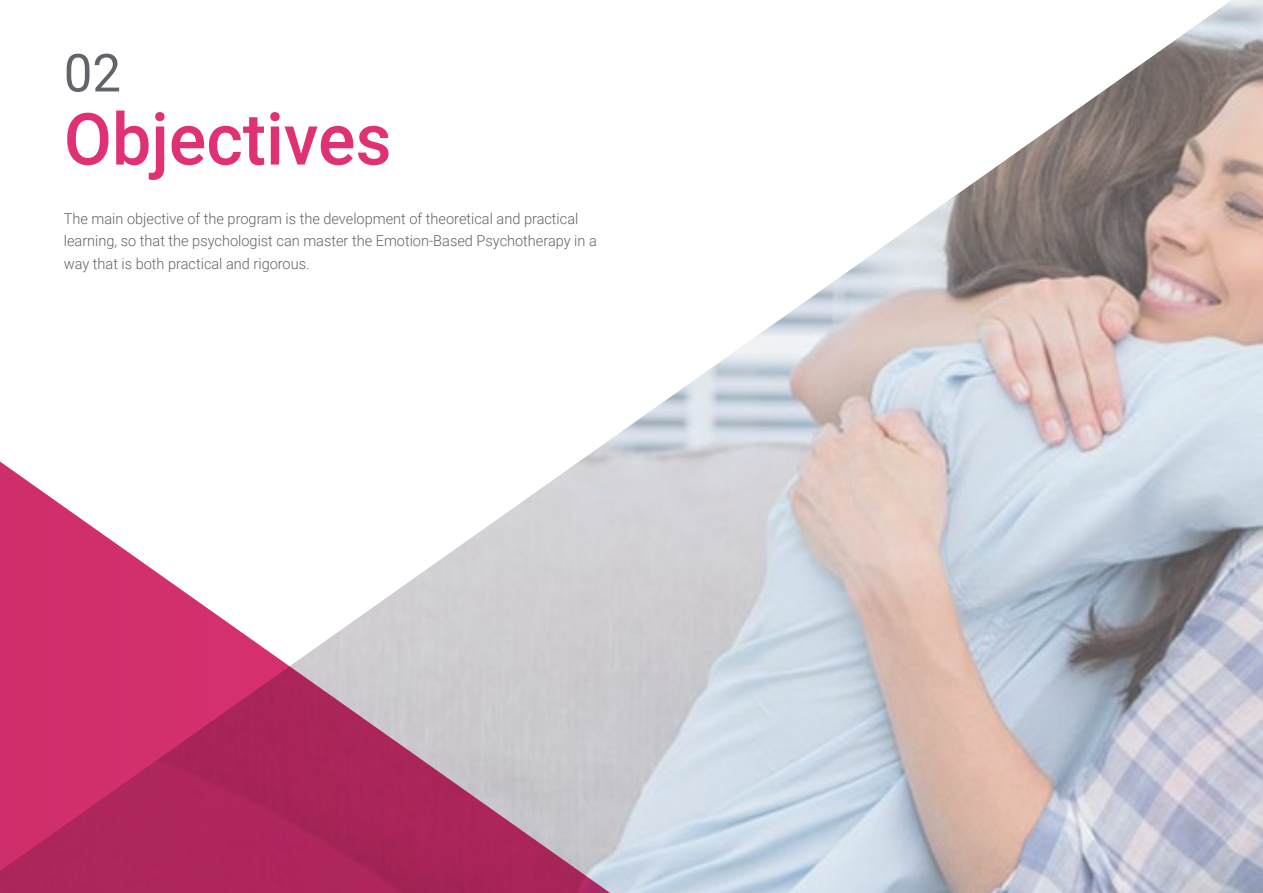
<style>
.page{position:relative;width:1263px;height:893px;background:#fff}
.page>*{position:absolute;margin:0;border:0;box-sizing:border-box;transform-origin:0 0}
.t1{font:500 72px "Roboto";color:#df3174}
.t2{font:52.5px "Roboto";color:#61646a}
.t3{font:300 15px/22.5px "Roboto";color:#61646a}
</style>
<div class="page">
<img style="left:601px;top:0;width:662px;height:893px">
<svg style="left:0;top:446px;width:640px;height:447px"></svg>
<h2 class="t2" style="left:64px;top:36px;width:59px">02</h2>
<h1 class="t1" style="left:64px;top:89px;width:329px">Objectives</h1>
<p class="t3" style="left:64px;top:207px;width:535px">The main objective of the program is the development of theoretical and practical learning, so that the psychologist can master the Emotion-Based Psychotherapy in a way that is both practical and rigorous.</p>
</div>
